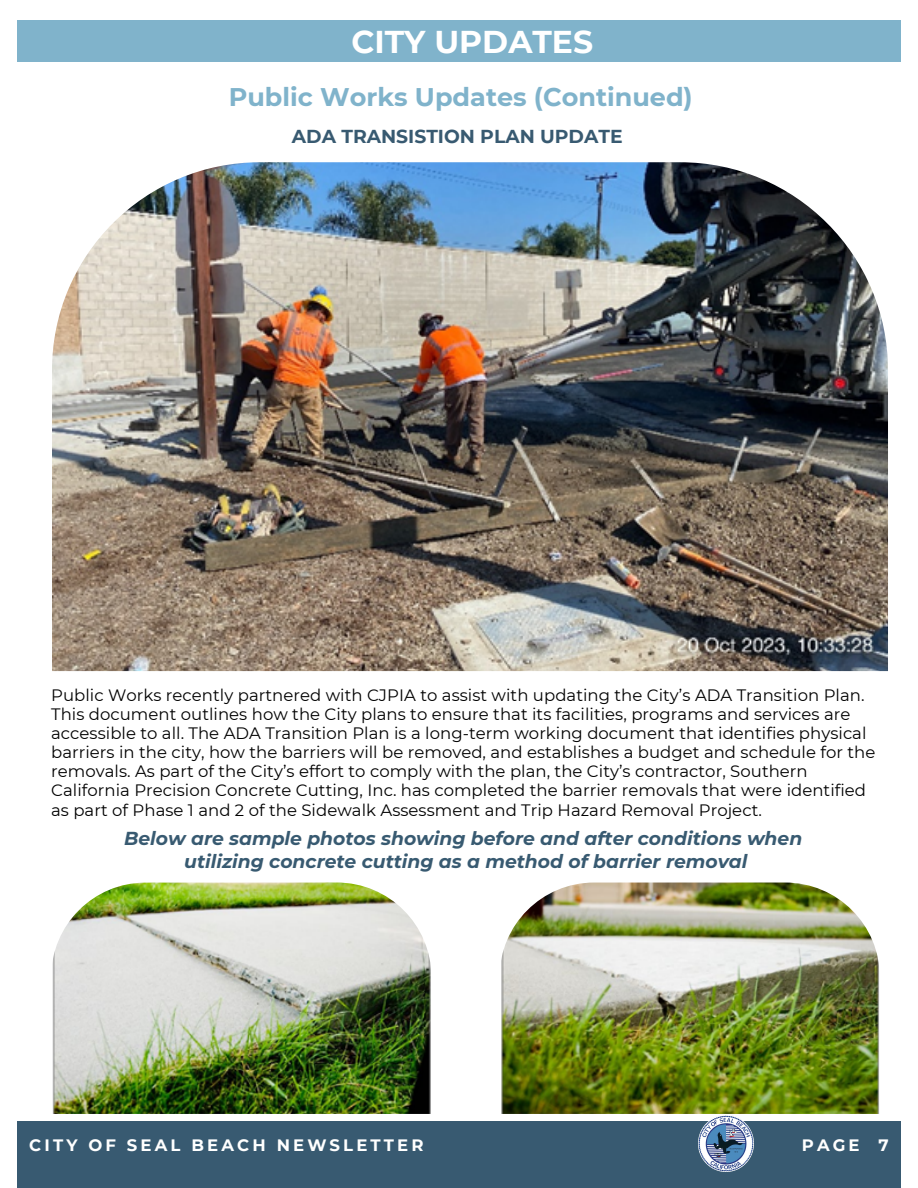
<style>
.page{position:relative;width:918px;height:1188px;background:#fff}
.page>*{position:absolute;margin:0;border:0;box-sizing:border-box;transform-origin:0 0}
.t1{font:700 31.5px "Montserrat";color:#fff}
.t2{font:700 25.5px "Montserrat";color:#80b3cb}
.t3{font:italic 700 18.75px "Montserrat";color:#385a71}
.t4{font:700 18.75px "Montserrat";color:#385a71}
.t5{font:16.5px/19.2px "Montserrat";letter-spacing:.005em;color:#000}
.t6{font:700 16.5px "Montserrat";letter-spacing:.19em;color:#fff}
</style>
<div class="page">
<div style="left:17px;top:20px;width:884px;height:42px;background:#80b3cb"></div>
<div style="left:17px;top:1122px;width:884px;height:66px;background:#385a71"></div>
<img style="left:698px;top:1116px;width:55px;height:55px">
<img style="left:52px;top:162px;width:836px;height:509px">
<img style="left:501px;top:883px;width:379px;height:231px">
<img style="left:52px;top:883px;width:379px;height:231px">
<p class="t1" style="left:351px;top:23px;width:243px">CITY UPDATES</p>
<p class="t2" style="left:229px;top:81px;width:466px">Public Works Updates (Continued)</p>
<p class="t4" style="left:292px;top:125px;width:332px">ADA TRANSISTION PLAN UPDATE</p>
<p class="t5" style="left:51px;top:685px;width:826px">Public Works recently partnered with CJPIA to assist with updating the City’s ADA Transition Plan.<br>This document outlines how the City plans to ensure that its facilities, programs and services are accessible to all. The ADA Transition Plan is a long-term working document that identifies physical barriers in the city, how the barriers will be removed, and establishes a budget and schedule for the removals. As part of the City’s effort to comply with the plan, the City’s contractor, Southern California Precision Concrete Cutting, Inc. has completed the barrier removals that were identified as part of Phase 1 and 2 of the Sidewalk Assessment and Trip Hazard Removal Project.</p>
<p class="t3" style="left:124px;top:827px;width:680px">Below are sample photos showing before and after conditions when</p>
<p class="t3" style="left:184px;top:850px;width:565px">utilizing concrete cutting as a method of barrier removal</p>
<p class="t6" style="left:29px;top:1135px;width:396px">CITY OF SEAL BEACH NEWSLETTER</p>
<p class="t6" style="left:802px;top:1135px;width:88px">PAGE 7</p>
</div>
